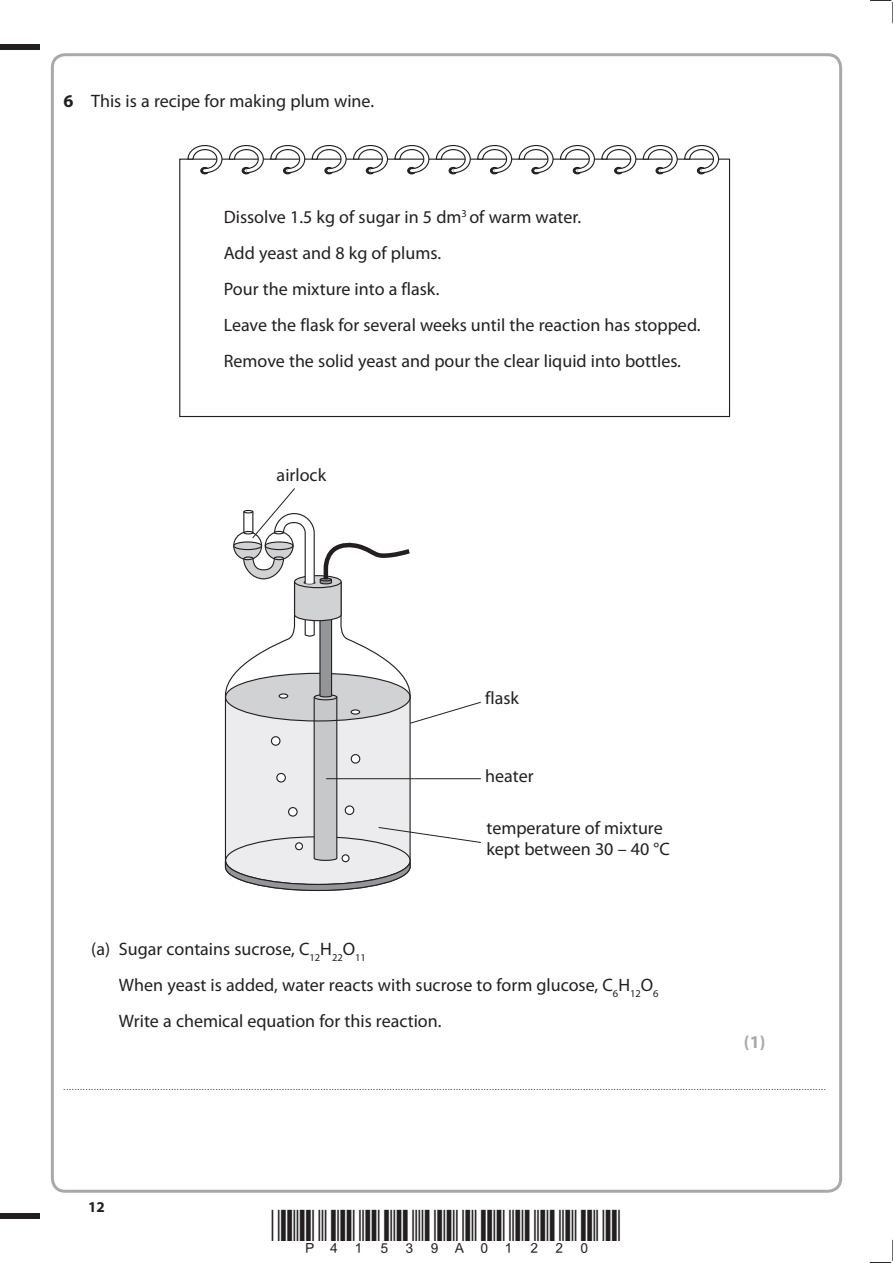
<style>
.page{position:relative;width:893px;height:1263px;background:#fff}
.page>*{position:absolute;margin:0;border:0;box-sizing:border-box;transform-origin:0 0}
.t1{font:18px/36px "Myriad Pro";color:#231f20}
.t2{font:700 18px "Myriad Pro";color:#a8a9ad}
.t3{font:700 15px "Myriad Pro";color:#231f20}
.t4{font:9px "Myriad Pro";color:#231f20}
.s1{font-weight:700}
</style>
<div class="page">
<div style="left:0;top:44px;width:40px;height:5px;background:#231f20"></div>
<div style="left:0;top:1214px;width:40px;height:5px;background:#231f20"></div>
<svg style="left:870px;top:0;width:23px;height:23px"></svg>
<svg style="left:869px;top:1240px;width:24px;height:23px"></svg>
<svg style="left:187px;top:145px;width:77px;height:29px"></svg>
<svg style="left:270px;top:145px;width:118px;height:29px"></svg>
<svg style="left:394px;top:145px;width:118px;height:29px"></svg>
<svg style="left:518px;top:145px;width:201px;height:29px"></svg>
<svg style="left:224px;top:488px;width:257px;height:404px"></svg>
<p class="t1" style="left:64px;top:84px;width:312px"><span class="s1">6</span> This is a recipe for making plum wine.</p>
<p class="t1" style="left:224px;top:200px;width:478px">Dissolve 1.5 kg of sugar in 5 dm<sup>3</sup> of warm water.<br>Add yeast and 8 kg of plums.<br>Pour the mixture into a flask.<br>Leave the flask for several weeks until the reaction has stopped.<br>Remove the solid yeast and pour the clear liquid into bottles.</p>
<p class="t1" style="left:277px;top:458px;width:51px">airlock</p>
<p class="t1" style="left:485px;top:681px;width:35px">flask</p>
<p class="t1" style="left:485px;top:759px;width:50px">heater</p>
<p class="t1" style="left:486px;top:819px;width:185px;line-height:21px">temperature of mixture kept between 30 – 40 °C</p>
<p class="t1" style="left:119px;top:932px;width:541px;text-indent:-28px">(a) Sugar contains sucrose, C<sub>12</sub>H<sub>22</sub>O<sub>11<br></sub>When yeast is added, water reacts with sucrose to form glucose, C<sub>6</sub>H<sub>12</sub>O<sub>6<br></sub>Write a chemical equation for this reaction.</p>
<p class="t2" style="left:744px;top:1035px;width:23px">(1)</p>
<p class="t4" style="left:64px;top:1083px;width:763px">....................................................................................................................................................................................................................................................................................</p>
<p class="t3" style="left:88px;top:1201px;width:18px">12</p>
</div>
